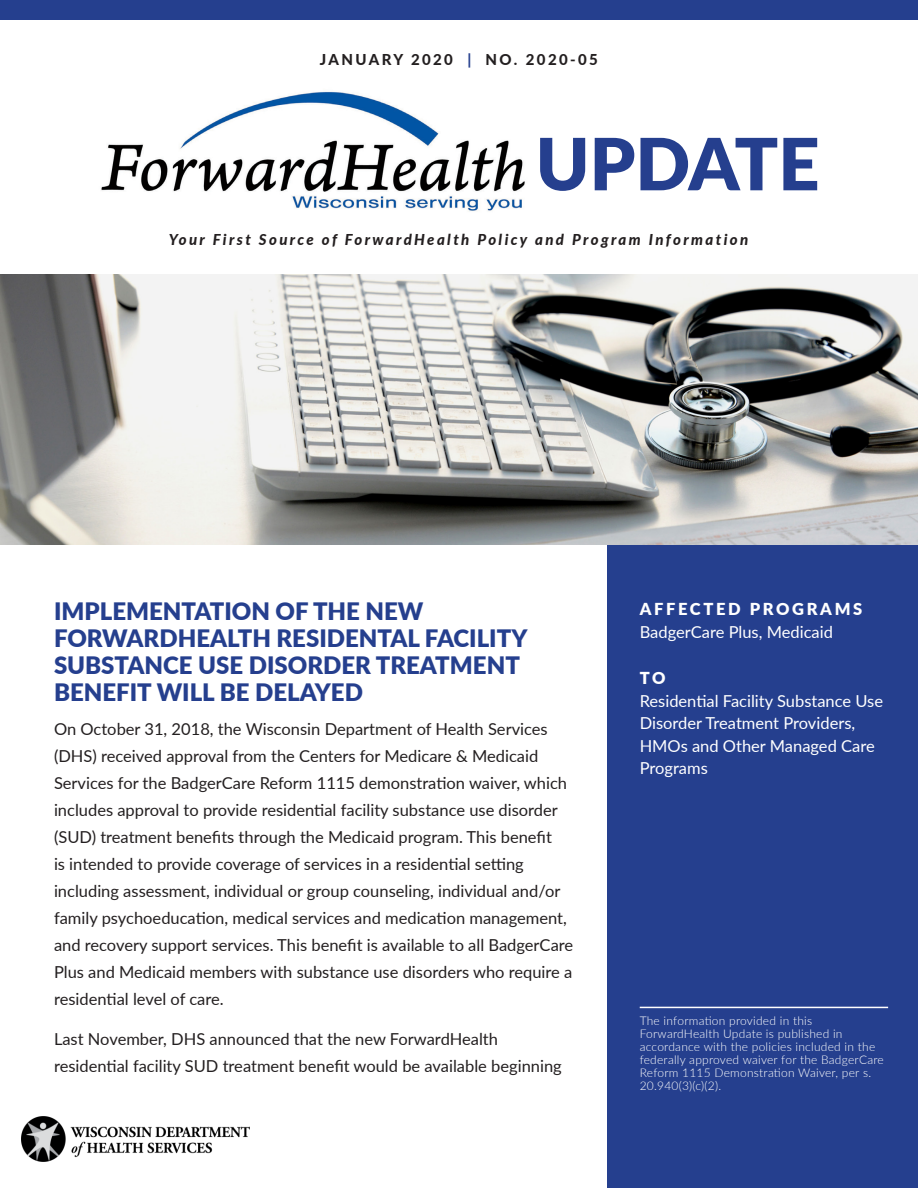
<style>
.page{position:relative;width:918px;height:1188px;background:#fff}
.page>*{position:absolute;margin:0;border:0;box-sizing:border-box;transform-origin:0 0}
.t1{font:900 72px "Lato";color:#253f8e}
.Update_Headline{font:900 24px/27px "Lato";color:#253f8e}
.Body_Text_for_Update{font:16.5px/27px "Lato";color:#231f20}
.t2{font:16.5px/22.5px "Lato";color:#fff}
.t3{font:900 16.5px "Lato";letter-spacing:.16em;color:#fff}
.t4{font:italic 800 15px "Lato";letter-spacing:.16em;color:#231f20}
.t5{font:800 15px "Lato";letter-spacing:.16em;color:#231f20}
.Headline{font:300 12px/12.9px "Lato";letter-spacing:.02em;color:#fff}
.s1{color:#253f8e}
</style>
<div class="page">
<div style="left:0;top:0;width:918px;height:20px;background:#253f8e"></div>
<img style="left:101px;top:91px;width:424px;height:120px">
<img style="left:1px;top:274px;width:916px;height:270px">
<div style="left:608px;top:545px;width:310px;height:643px;background:#253f8e"></div>
<img style="left:22px;top:1117px;width:228px;height:44px">
<hr style="left:640px;top:1007px;width:248px;height:1px;background:#fff">
<p class="t5" style="left:320px;top:49px;width:280px">JANUARY 2020 <span class="s1">|</span> NO. 2020-05</p>
<h1 class="t1" style="left:536px;top:110px;width:285px">UPDATE</h1>
<p class="t4" style="left:169px;top:229px;width:581px">Your First Source of ForwardHealth Policy and Program Information</p>
<p class="Update_Headline" style="left:54px;top:597px;width:475px">IMPLEMENTATION OF THE NEW<br>FORWARDHEALTH RESIDENTAL FACILITY<br>SUBSTANCE USE DISORDER TREATMENT<br>BENEFIT WILL BE DELAYED</p>
<p class="Body_Text_for_Update" style="left:54px;top:715px;width:521px">On October 31, 2018, the Wisconsin Department of Health Services (DHS) received approval from the Centers for Medicare &amp; Medicaid Services for the BadgerCare Reform 1115 demonstration waiver, which includes approval to provide residential facility substance use disorder (SUD) treatment benefits through the Medicaid program. This benefit<br>is intended to provide coverage of services in a residential setting including assessment, individual or group counseling, individual and/or family psychoeducation, medical services and medication management, and recovery support services. This benefit is available to all BadgerCare Plus and Medicaid members with substance use disorders who require a residential level of care.</p>
<p class="Body_Text_for_Update" style="left:54px;top:1025px;width:509px">Last November, DHS announced that the new ForwardHealth residential facility SUD treatment benefit would be available beginning</p>
<p class="t3" style="left:640px;top:597px;width:224px">AFFECTED PROGRAMS</p>
<p class="t2" style="left:640px;top:620px;width:195px">BadgerCare Plus, Medicaid</p>
<p class="t3" style="left:640px;top:666px;width:27px">TO</p>
<p class="t2" style="left:640px;top:689px;width:245px">Residential Facility Substance Use<br>Disorder Treatment Providers,<br>HMOs and Other Managed Care<br>Programs</p>
<p class="Headline" style="left:640px;top:1014px;width:246px">The information provided in this ForwardHealth Update is published in accordance with the policies included in the federally approved waiver for the BadgerCare Reform 1115 Demonstration Waiver, per s.<br>20.940(3)(c)(2).</p>
</div>
